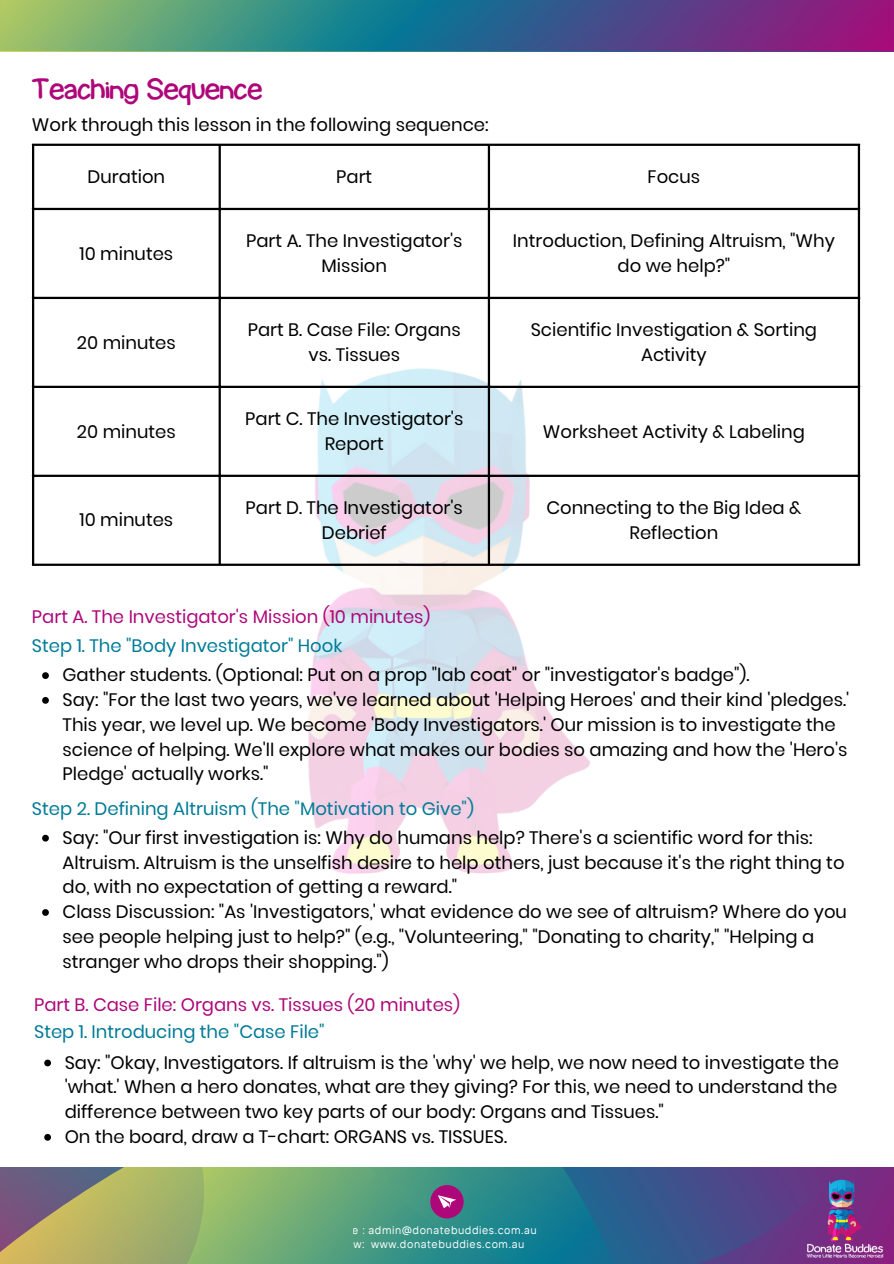
<style>
.page{position:relative;width:894px;height:1264px;background:#fff}
.page>*{position:absolute;margin:0;border:0;box-sizing:border-box;transform-origin:0 0}
.t1{font:30px "UKIJ Qolyazma Tuz";color:#ae0779}
.t2{font:18px/24.8px "Poppins";color:#000;text-align:center}
.t3{font:18px "Poppins";color:#007b97}
.t4{font:18px "Poppins";color:#ae0779}
.t5{font:11.1px "TT Interphases";letter-spacing:.05em;color:#fff}
</style>
<div class="page">
<svg style="left:0;top:1167px;width:893px;height:96px;background:#5e847e"></svg>
<svg style="left:0;top:0;width:893px;height:51px;background:#536c83"></svg>
<div style="left:430px;top:1184px;width:33px;height:34px;background:#ae0779;border-radius:50%"></div>
<svg style="left:438px;top:1195px;width:18px;height:13px"></svg>
<img style="left:289px;top:347px;width:321px;height:527px">
<img style="left:804px;top:1177px;width:81px;height:81px">
<hr style="left:32px;top:146px;width:2px;height:417px;background:#000">
<hr style="left:218px;top:146px;width:3px;height:417px;background:#000">
<hr style="left:487px;top:146px;width:3px;height:417px;background:#000">
<hr style="left:857px;top:146px;width:2px;height:417px;background:#000">
<hr style="left:32px;top:144px;width:827px;height:2px;background:#000">
<hr style="left:32px;top:208px;width:827px;height:2px;background:#000">
<hr style="left:32px;top:297px;width:827px;height:2px;background:#000">
<hr style="left:32px;top:386px;width:827px;height:2px;background:#000">
<hr style="left:32px;top:474px;width:827px;height:3px;background:#000">
<hr style="left:32px;top:563px;width:827px;height:3px;background:#000">
<svg style="left:42px;top:672px;width:7px;height:7px"></svg>
<svg style="left:42px;top:697px;width:7px;height:6px"></svg>
<svg style="left:42px;top:834px;width:7px;height:7px"></svg>
<svg style="left:42px;top:909px;width:7px;height:6px"></svg>
<svg style="left:44px;top:1059px;width:7px;height:7px"></svg>
<svg style="left:44px;top:1133px;width:7px;height:7px"></svg>
<h1 class="t1" style="left:32px;top:72px;width:232px">Teaching Sequence</h1>
<p class="t2" style="left:32px;top:112px;width:458px">Work through this lesson in the following sequence:</p>
<p class="t2" style="left:88px;top:164px;width:79px">Duration</p>
<p class="t2" style="left:336px;top:164px;width:38px">Part</p>
<p class="t2" style="left:647px;top:164px;width:54px">Focus</p>
<p class="t2" style="left:79px;top:241px;width:95px">10 minutes</p>
<p class="t2" style="left:77px;top:330px;width:100px">20 minutes</p>
<p class="t2" style="left:77px;top:419px;width:100px">20 minutes</p>
<p class="t2" style="left:79px;top:508px;width:95px">10 minutes</p>
<p class="t2" style="left:246px;top:228px;width:218px">Part A. The Investigator's<br>Mission</p>
<p class="t2" style="left:513px;top:228px;width:323px">Introduction, Defining Altruism, "Why do we help?"</p>
<p class="t2" style="left:248px;top:317px;width:214px">Part B. Case File: Organs vs. Tissues</p>
<p class="t2" style="left:530px;top:317px;width:288px">Scientific Investigation &amp; Sorting<br>Activity</p>
<p class="t2" style="left:245px;top:406px;width:219px">Part C. The Investigator's<br>Report</p>
<p class="t2" style="left:542px;top:419px;width:263px">Worksheet Activity &amp; Labeling</p>
<p class="t2" style="left:245px;top:495px;width:219px">Part D. The Investigator's<br>Debrief</p>
<p class="t2" style="left:546px;top:495px;width:256px">Connecting to the Big Idea &amp;<br>Reflection</p>
<p class="t4" style="left:32px;top:604px;width:400px">Part A. The Investigator's Mission (10 minutes)</p>
<p class="t3" style="left:32px;top:632px;width:312px">Step 1. The "Body Investigator" Hook</p>
<p class="t2" style="left:63px;top:662px;width:787px;text-align:left">Gather students. (Optional: Put on a prop "lab coat" or "investigator's badge").<br>Say: "For the last two years, we've learned about 'Helping Heroes' and their kind 'pledges.' This year, we level up. We become 'Body Investigators.' Our mission is to investigate the science of helping. We'll explore what makes our bodies so amazing and how the 'Hero's Pledge' actually works."</p>
<p class="t3" style="left:32px;top:795px;width:443px">Step 2. Defining Altruism (The "Motivation to Give")</p>
<p class="t2" style="left:63px;top:825px;width:785px;text-align:left">Say: "Our first investigation is: Why do humans help? There's a scientific word for this:<br>Altruism. Altruism is the unselfish desire to help others, just because it's the right thing to do, with no expectation of getting a reward."<br>Class Discussion: "As 'Investigators,' what evidence do we see of altruism? Where do you see people helping just to help?" (e.g., "Volunteering," "Donating to charity," "Helping a stranger who drops their shopping.")</p>
<p class="t4" style="left:34px;top:991px;width:427px">Part B. Case File: Organs vs. Tissues (20 minutes)</p>
<p class="t2" style="left:65px;top:1049px;width:775px;text-align:left">Say: "Okay, Investigators. If altruism is the 'why' we help, we now need to investigate the 'what.' When a hero donates, what are they giving? For this, we need to understand the difference between two key parts of our body: Organs and Tissues."<br>On the board, draw a T-chart: ORGANS vs. TISSUES.</p>
<p class="t3" style="left:34px;top:1019px;width:292px">Step 1. Introducing the "Case File"</p>
<p class="t5" style="left:352px;top:1222px;width:185px">e : admin@donatebuddies.com.au</p>
<p class="t5" style="left:353px;top:1237px;width:172px">w: www.donatebuddies.com.au</p>
</div>
